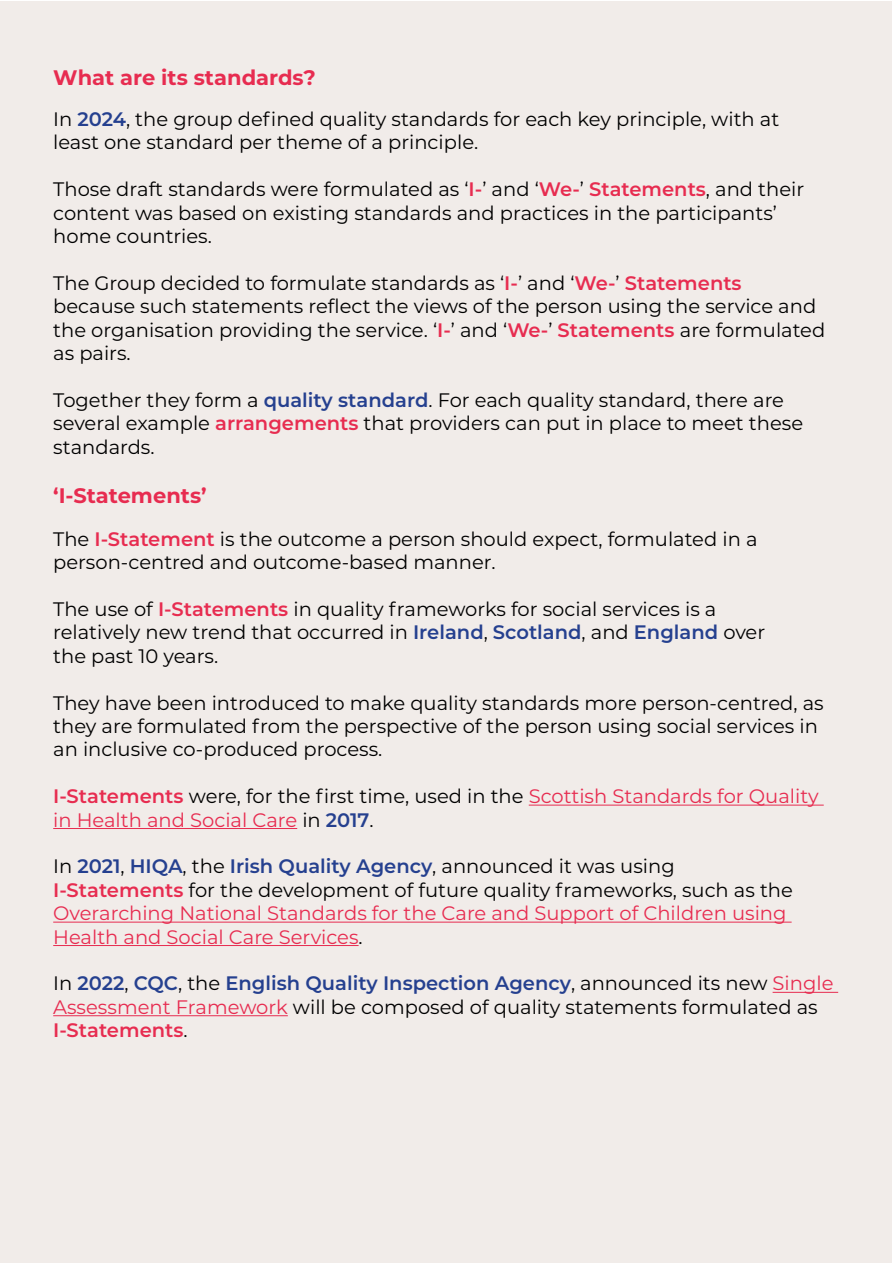
<style>
.page{position:relative;width:893px;height:1263px;background:#fff}
.page>*{position:absolute;margin:0;border:0;box-sizing:border-box;transform-origin:0 0}
.t1{font:700 21px "Montserrat";color:#e72c50}
.t2{font:19.5px/23.4px "Montserrat";color:#000}
.t3{font:19.5px/23.4px "Montserrat";color:#e72c50}
.s1{font-weight:600;color:#25408f}
.s2{font-weight:600;color:#e72c50}
.s3{font-weight:600}
.s4{color:#000}
.s5{color:#e72c50}
</style>
<div class="page">
<div style="left:0;top:2px;width:891px;height:1261px;background:#f1ece9"></div>
<hr style="left:529px;top:805px;width:295px;height:1px;background:#e72c50">
<hr style="left:53px;top:828px;width:244px;height:1px;background:#e72c50">
<hr style="left:53px;top:922px;width:739px;height:1px;background:#e72c50">
<hr style="left:53px;top:945px;width:306px;height:1px;background:#e72c50">
<hr style="left:773px;top:992px;width:65px;height:1px;background:#e72c50">
<hr style="left:53px;top:1015px;width:235px;height:1px;background:#e72c50">
<p class="t1" style="left:53px;top:62px;width:264px">What are its standards?</p>
<p class="t2" style="left:53px;top:107px;width:728px">In <span class="s1">2024</span>, the group defined quality standards for each key principle, with at least one standard per theme of a principle.</p>
<p class="t2" style="left:53px;top:177px;width:753px">Those draft standards were formulated as ‘<span class="s2">I-</span>’ and ‘<span class="s2">We-</span>’ <span class="s2">Statements</span>, and their content was based on existing standards and practices in the participants’ home countries.</p>
<p class="t2" style="left:53px;top:271px;width:773px">The Group decided to formulate standards as ‘<span class="s2">I-</span>’ and ‘<span class="s2">We-</span>’ <span class="s2">Statements </span>because such statements reflect the views of the person using the service and the organisation providing the service. ‘<span class="s2">I-</span>’ and ‘<span class="s2">We-</span>’ <span class="s2">Statements</span> are formulated as pairs.</p>
<p class="t2" style="left:53px;top:388px;width:751px">Together they form a <span class="s1">quality standard</span>. For each quality standard, there are several example <span class="s2">arrangements</span> that providers can put in place to meet these standards.</p>
<p class="t1" style="left:53px;top:480px;width:155px">‘I-Statements’</p>
<p class="t2" style="left:53px;top:526px;width:706px">The <span class="s2">I-Statement</span> is the outcome a person should expect, formulated in a person-centred and outcome-based manner.</p>
<p class="t2" style="left:53px;top:597px;width:713px">The use of <span class="s2">I-Statements</span> in quality frameworks for social services is a relatively new trend that occurred in <span class="s1">Ireland</span>, <span class="s1">Scotland</span>, and <span class="s1">England</span> over the past 10 years.</p>
<p class="t2" style="left:53px;top:690px;width:772px">They have been introduced to make quality standards more person-centred, as they are formulated from the perspective of the person using social services in an inclusive co-produced process.</p>
<p class="t3" style="left:53px;top:784px;width:767px"><span class="s3">I-Statements</span> <span class="s4">were, for the first time, used in the</span> Scottish Standards for Quality in Health and Social Care <span class="s4">in</span> <span class="s1">2017</span><span class="s4">.</span></p>
<p class="t3" style="left:53px;top:854px;width:741px"><span class="s4">In</span> <span class="s1">2021</span><span class="s4">,</span> <span class="s1">HIQA</span><span class="s4">, the</span> <span class="s1">Irish Quality Agency</span><span class="s4">, announced it was using </span><span class="s3">I-Statements</span> <span class="s4">for the development of future quality frameworks, such as the </span>Overarching National Standards for the Care and Support of Children using Health and Social Care Services<span class="s4">.</span></p>
<p class="t2" style="left:53px;top:971px;width:782px">In <span class="s1">2022</span>, <span class="s1">CQC</span>, the <span class="s1">English Quality Inspection Agency</span>, announced its new <span class="s5">Single<br>Assessment Framework</span> will be composed of quality statements formulated as<br><span class="s2">I-Statements</span>.</p>
</div>
